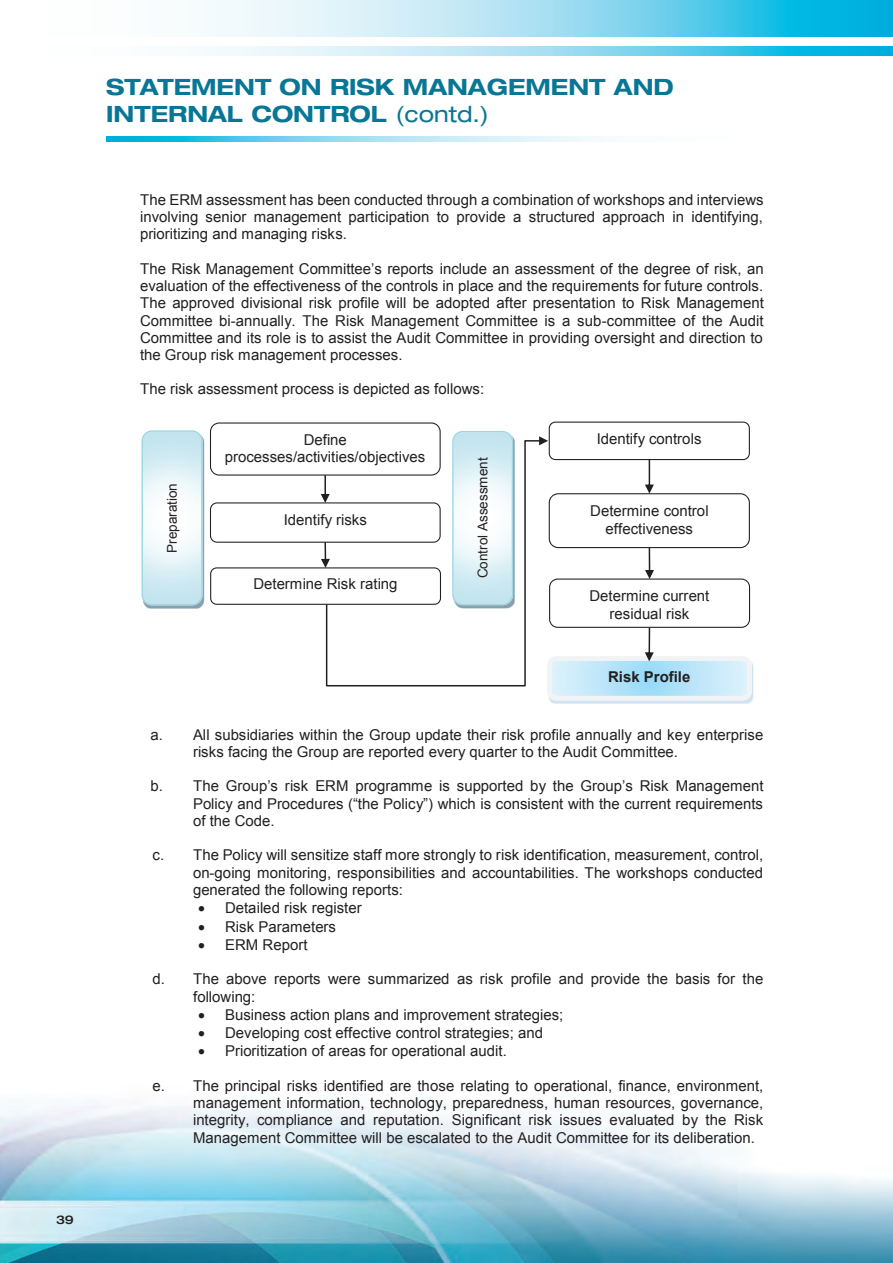
<style>
.page{position:relative;width:893px;height:1263px;background:#fff}
.page>*{position:absolute;margin:0;border:0;box-sizing:border-box;transform-origin:0 0}
.t1{font:700 expanded 22.5px/27px "Helvetica Neue";color:#087695}
.t2{font:15px/17.2px "Arial";color:#231f20;text-align:justify}
.t3{font:15px/17.2px "Arial";color:#231f20;text-align:justify}
.t4{font:700 15px "Arial";color:#231f20}
.t5{font:13.5px "Arial";color:#231f20}
.t6{font:500 expanded 12px "Helvetica Neue";color:#231f20}
.s1{font-weight:400}
.s2{font-style:inherit}
</style>
<div class="page">
<img style="left:0;top:36px;width:892px;height:1227px">
<svg style="left:204px;top:0;width:688px;height:36px;background:#8ddaf0"></svg>
<svg style="left:0;top:47px;width:892px;height:8px"></svg>
<img style="left:548px;top:659px;width:205px;height:45px">
<img style="left:143px;top:433px;width:61px;height:176px">
<svg style="left:141px;top:430px;width:61px;height:175px;background:#cae7ef"></svg>
<img style="left:146px;top:440px;width:52px;height:156px">
<svg style="left:452px;top:431px;width:61px;height:5px"></svg>
<svg style="left:326px;top:436px;width:221px;height:250px"></svg>
<svg style="left:547px;top:422px;width:204px;height:278px"></svg>
<svg style="left:210px;top:422px;width:231px;height:183px"></svg>
<svg style="left:106px;top:136px;width:668px;height:6px"></svg>
<svg style="left:199px;top:906px;width:5px;height:6px"></svg>
<svg style="left:199px;top:925px;width:5px;height:5px"></svg>
<svg style="left:199px;top:943px;width:5px;height:5px"></svg>
<svg style="left:199px;top:1013px;width:5px;height:5px"></svg>
<svg style="left:199px;top:1031px;width:5px;height:6px"></svg>
<svg style="left:199px;top:1050px;width:5px;height:5px"></svg>
<p class="t6" style="left:56px;top:1215px;width:19px">39</p>
<p class="t1" style="left:106px;top:76px;width:569px">STATEMENT ON RISK MANAGEMENT AND<br>INTERNAL CONTROL <span class="s1">(contd.)</span></p>
<p class="t2" style="left:140px;top:191px;width:625px">The ERM assessment has been conducted through a combination of workshops and interviews involving senior management participation to provide a structured approach in identifying, prioritizing and managing risks.</p>
<p class="t2" style="left:140px;top:260px;width:625px"><span class="s2">The Risk Management Committee’s reports</span> include an assessment of the degree of risk, an evaluation of the effectiveness of the controls in place and the requirements for future controls.<br>The approved divisional risk profile will be adopted after presentation to Risk Management Committee bi-annually. The Risk Management Committee is a sub-committee of the Audit Committee and its role is to assist the Audit Committee in providing oversight and direction to the Group risk management processes.</p>
<p class="t2" style="left:140px;top:381px;width:345px">The risk assessment process is depicted as follows:</p>
<p class="t5" style="left:165px;top:553px;width:71px;rotate:-90deg">Preparation</p>
<p class="t2" style="left:225px;top:432px;width:202px;text-align:center">Define processes/activities/objectives</p>
<p class="t2" style="left:284px;top:511px;width:85px">Identify risks</p>
<p class="t2" style="left:253px;top:576px;width:145px">Determine Risk rating</p>
<p class="t5" style="left:475px;top:578px;width:122px;rotate:-90deg">Control Assessment</p>
<p class="t2" style="left:596px;top:430px;width:106px">Identify controls</p>
<p class="t2" style="left:590px;top:503px;width:120px;text-align:center">Determine control effectiveness</p>
<p class="t2" style="left:589px;top:587px;width:121px;text-align:center">Determine current residual risk</p>
<p class="t4" style="left:608px;top:669px;width:84px">Risk Profile</p>
<p class="t2" style="left:193px;top:726px;width:572px;text-indent:-42px">a. All subsidiaries within the Group update their risk profile annually and key enterprise risks facing the Group are reported every quarter to the Audit Committee.</p>
<p class="t3" style="left:193px;top:778px;width:572px;text-indent:-42px"><span class="s2">b.</span> The Group’s risk ERM programme is supported by the Group’s Risk Management Policy and Procedures (“the Policy”) which is consistent with the current requirements <span class="s2">of the Code.</span></p>
<p class="t2" style="left:152px;top:847px;width:612px">c. The Policy will sensitize staff more strongly to risk identification, measurement, control,</p>
<p class="t2" style="left:193px;top:864px;width:571px">on-going monitoring, responsibilities and accountabilities. The workshops conducted</p>
<p class="t2" style="left:193px;top:881px;width:211px">generated the following reports:</p>
<p class="t2" style="left:225px;top:899px;width:138px">Detailed risk register</p>
<p class="t2" style="left:225px;top:918px;width:112px">Risk Parameters</p>
<p class="t2" style="left:225px;top:936px;width:84px">ERM Report</p>
<p class="t2" style="left:152px;top:970px;width:612px">d. The above reports were summarized as risk profile and provide the basis for the</p>
<p class="t2" style="left:193px;top:988px;width:64px">following:</p>
<p class="t2" style="left:225px;top:1006px;width:340px">Business action plans and improvement strategies;</p>
<p class="t2" style="left:225px;top:1024px;width:319px">Developing cost effective control strategies; and</p>
<p class="t2" style="left:225px;top:1043px;width:283px">Prioritization of areas for operational audit.</p>
<p class="t2" style="left:193px;top:1077px;width:572px;text-indent:-41px">e. The principal risks identified are those relating to operational, finance, environment, management information, technology, preparedness, human resources, governance, integrity, compliance and reputation. Significant risk issues evaluated by the Risk Management Committee will be escalated to the Audit Committee for its deliberation.</p>
</div>
